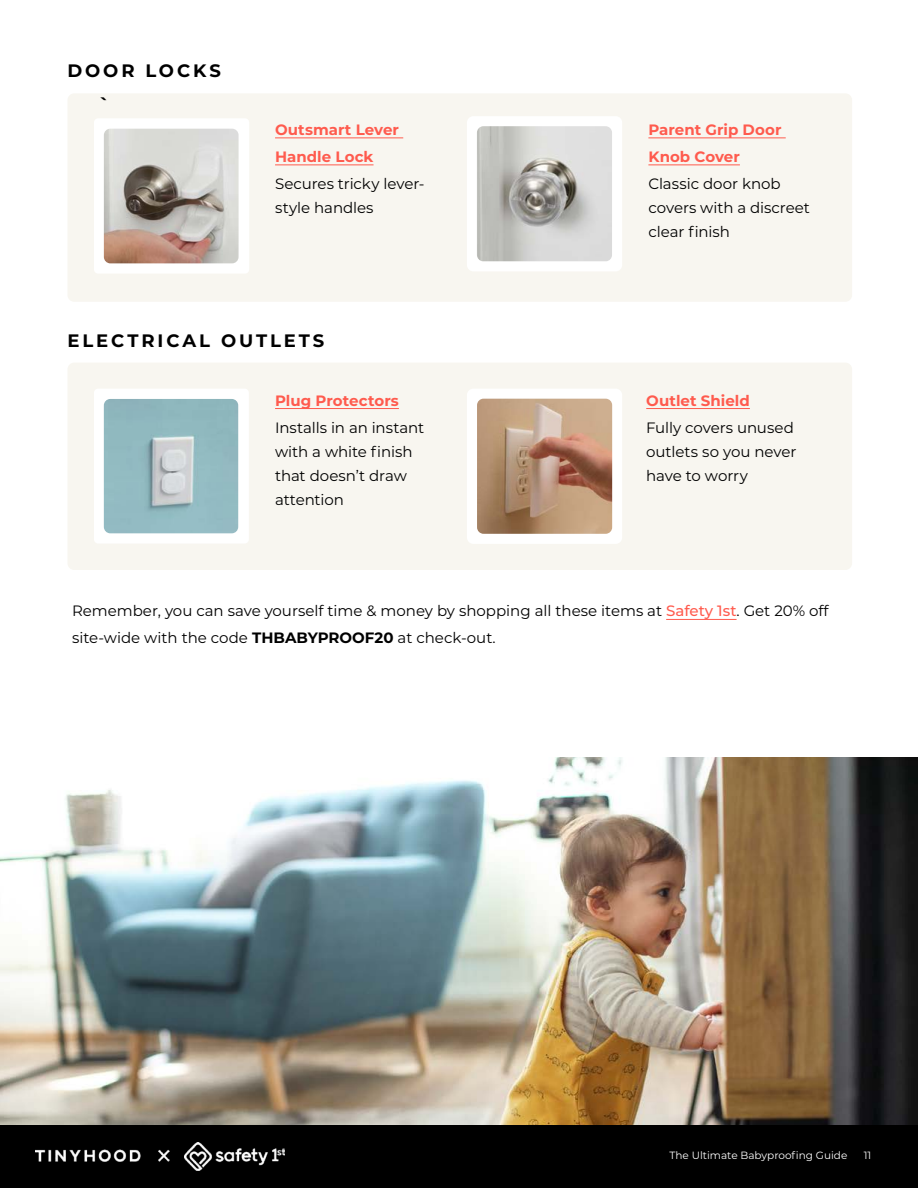
<style>
.page{position:relative;width:918px;height:1188px;background:#fff}
.page>*{position:absolute;margin:0;border:0;box-sizing:border-box;transform-origin:0 0}
.t1{font:700 19.5px "Montserrat";color:#000}
.t2{font:700 18px "Montserrat";letter-spacing:.16em;color:#000}
.t3{font:15px/24px "Montserrat";color:#000}
.t4{font:700 15px/27px "Montserrat";color:#ff5b4e}
.t5{font:10.5px "Montserrat";color:#fff}
.s1{font-weight:500;color:#ff5b4e}
.s2{font-weight:700}
</style>
<div class="page">
<div style="left:0;top:1125px;width:918px;height:63px;background:#000"></div>
<img style="left:36px;top:1149px;width:134px;height:13px">
<img style="left:184px;top:1142px;width:101px;height:28px">
<div style="left:68px;top:93px;width:784px;height:209px;background:#f8f6f0;border-radius:7px"></div>
<div style="left:94px;top:118px;width:155px;height:156px;background:#fff;border-radius:4px"></div>
<img style="left:104px;top:129px;width:135px;height:134px">
<hr style="left:275px;top:138px;width:128px;height:1px;background:#ff5b4e">
<hr style="left:275px;top:165px;width:99px;height:1px;background:#ff5b4e">
<hr style="left:648px;top:138px;width:138px;height:1px;background:#ff5b4e">
<hr style="left:648px;top:165px;width:92px;height:1px;background:#ff5b4e">
<div style="left:467px;top:116px;width:155px;height:155px;background:#fff;border-radius:6px"></div>
<img style="left:477px;top:126px;width:135px;height:135px">
<img style="left:0;top:757px;width:918px;height:368px">
<div style="left:68px;top:363px;width:784px;height:207px;background:#f8f6f0;border-radius:7px"></div>
<div style="left:94px;top:389px;width:155px;height:155px;background:#fff;border-radius:4px"></div>
<img style="left:104px;top:399px;width:134px;height:134px">
<hr style="left:275px;top:408px;width:124px;height:1px;background:#ff5b4e">
<hr style="left:646px;top:408px;width:104px;height:1px;background:#ff5b4e">
<div style="left:467px;top:389px;width:155px;height:155px;background:#fff;border-radius:6px"></div>
<img style="left:477px;top:399px;width:135px;height:135px">
<hr style="left:666px;top:619px;width:71px;height:1px;background:#ff5b4e">
<p class="t2" style="left:68px;top:57px;width:155px">DOOR LOCKS</p>
<h1 class="t1" style="left:99px;top:91px;width:13px">`</h1>
<p class="t4" style="left:275px;top:115px;width:125px">Outsmart Lever<br>Handle Lock</p>
<p class="t3" style="left:275px;top:171px;width:151px">Secures tricky lever&shy;style handles</p>
<p class="t2" style="left:68px;top:328px;width:258px">ELECTRICAL OUTLETS</p>
<p class="t4" style="left:275px;top:386px;width:125px">Plug Protectors</p>
<p class="t3" style="left:275px;top:415px;width:151px">Installs in an instant with a white finish that doesn’t draw attention</p>
<p class="t4" style="left:648px;top:115px;width:135px">Parent Grip Door<br>Knob Cover</p>
<p class="t3" style="left:648px;top:171px;width:163px">Classic door knob covers with a discreet clear finish</p>
<p class="t4" style="left:646px;top:386px;width:105px">Outlet Shield</p>
<p class="t3" style="left:646px;top:415px;width:152px">Fully covers unused outlets so you never have to worry</p>
<p class="t3" style="left:72px;top:597px;width:758px;line-height:27px">Remember, you can save yourself time &amp; money by shopping all these items at <span class="s1">Safety 1st</span>. Get 20% off site-wide with the code <span class="s2">THBABYPROOF20</span> at check-out.</p>
<p class="t5" style="left:669px;top:1148px;width:179px">The Ultimate Babyproofing Guide</p>
<p class="t5" style="left:864px;top:1148px;width:9px">11</p>
</div>
